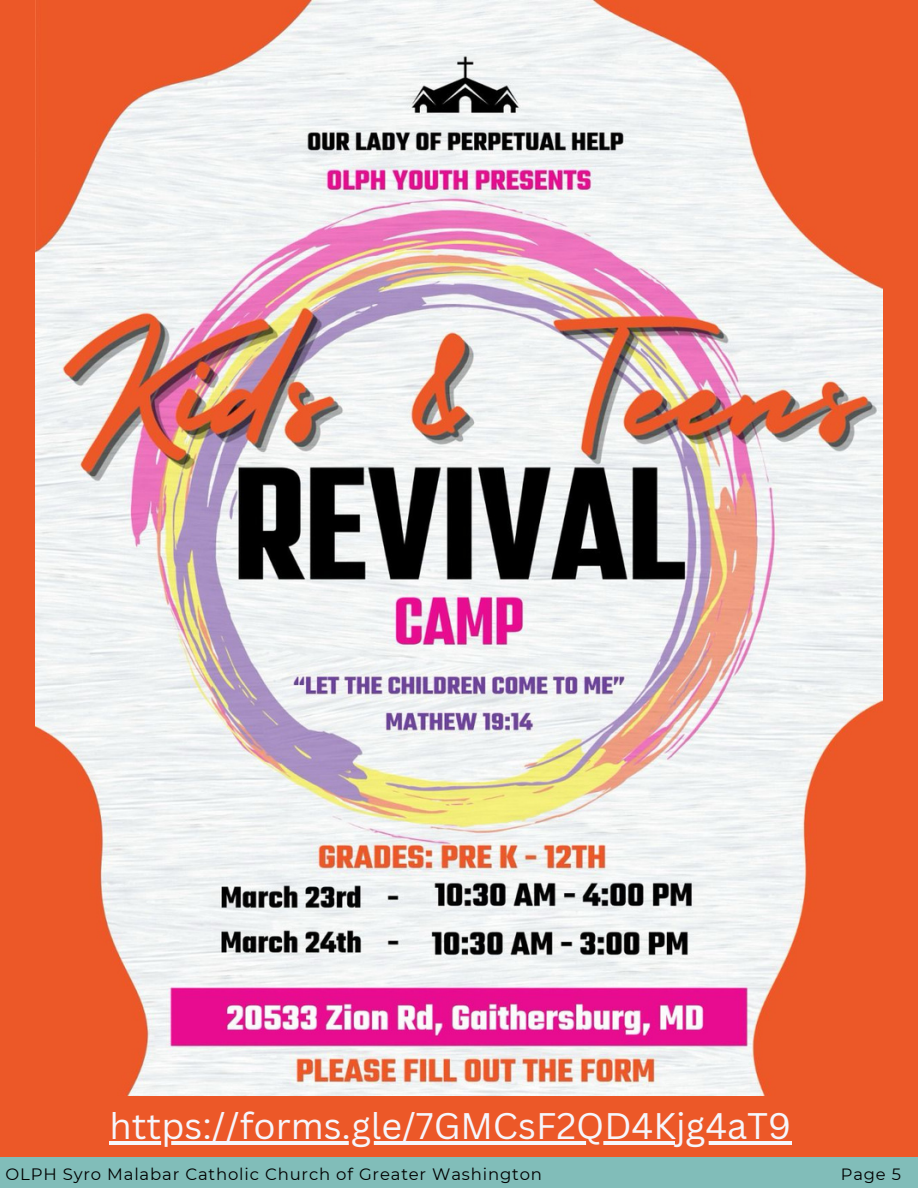
<style>
.page{position:relative;width:918px;height:1188px;background:#ec5828}
.page>*{position:absolute;margin:0;border:0;box-sizing:border-box;transform-origin:0 0}
.t1{font:36px "Canva Sans";color:#f6f6fb}
.t2{font:16.5px "Montserrat";letter-spacing:.05em;color:#000}
.t3{font:16.35px "Montserrat";color:#000}
</style>
<div class="page">
<img style="left:36px;top:0;width:847px;height:1096px">
<div style="left:0;top:1158px;width:918px;height:30px;background:#81bdb9"></div>
<hr style="left:110px;top:1142px;width:682px;height:3px;background:#f6f6fb">
<h1 class="t1" style="left:110px;top:1101px;width:683px">https://forms.gle/7GMCsF2QD4Kjg4aT9</h1>
<p class="t2" style="left:6px;top:1164px;width:538px">OLPH Syro Malabar Catholic Church of Greater Washington</p>
<p class="t3" style="left:841px;top:1164px;width:61px">Page 5</p>
</div>
